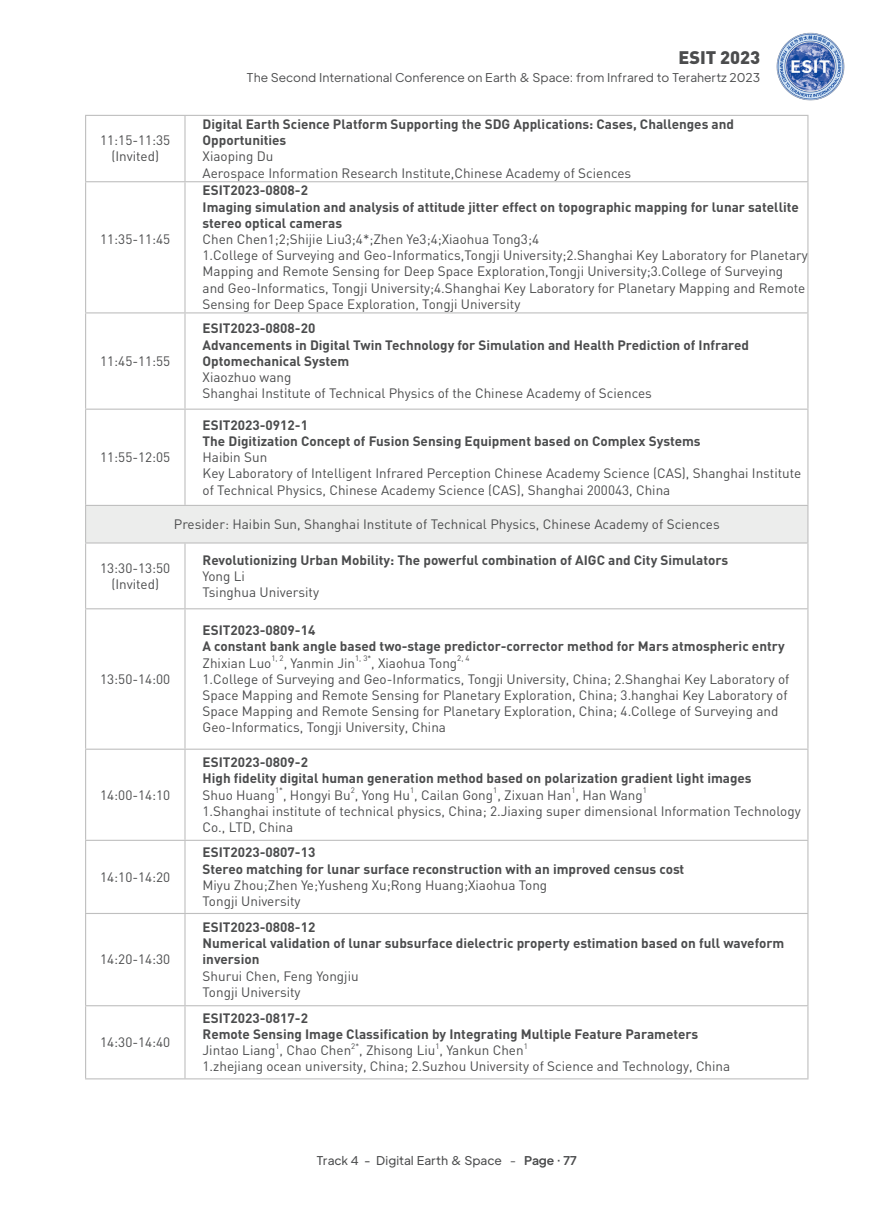
<style>
.page{position:relative;width:893px;height:1212px;background:#fff}
.page>*{position:absolute;margin:0;border:0;box-sizing:border-box;transform-origin:0 0}
.t1{font:900 18px "DIN";color:#4b4c4d}
.t2{font:13.5px/16.2px "DIN";color:#4b4c4d}
.t3{font:700 13.5px/16.2px "DIN";color:#4b4c4d}
.t4{font:300 12px "Plus Jakarta Text";color:#4b4c4d}
.t5{font:12px "Plus Jakarta Text";color:#4b4c4d}
.t6{font:7.8px "DIN";color:#4b4c4d}
.s1{font-weight:400}
.s2{font-weight:300}
.s3{font-weight:700}
</style>
<div class="page">
<img style="left:776px;top:32px;width:69px;height:69px">
<div style="left:86px;top:505px;width:722px;height:38px;background:#ecedec"></div>
<hr style="left:85px;top:116px;width:1px;height:65px;background:#bfbfbf">
<hr style="left:85px;top:182px;width:1px;height:130px;background:#bfbfbf">
<hr style="left:85px;top:313px;width:1px;height:96px;background:#bfbfbf">
<hr style="left:85px;top:410px;width:1px;height:95px;background:#bfbfbf">
<hr style="left:85px;top:506px;width:1px;height:36px;background:#bfbfbf">
<hr style="left:85px;top:543px;width:1px;height:65px;background:#bfbfbf">
<hr style="left:85px;top:609px;width:1px;height:140px;background:#bfbfbf">
<hr style="left:85px;top:750px;width:1px;height:90px;background:#bfbfbf">
<hr style="left:85px;top:841px;width:1px;height:72px;background:#bfbfbf">
<hr style="left:85px;top:914px;width:1px;height:91px;background:#bfbfbf">
<hr style="left:184px;top:116px;width:2px;height:65px;background:#bfbfbf">
<hr style="left:807px;top:116px;width:1px;height:65px;background:#bfbfbf">
<hr style="left:184px;top:182px;width:2px;height:130px;background:#bfbfbf">
<hr style="left:807px;top:182px;width:1px;height:130px;background:#bfbfbf">
<hr style="left:184px;top:313px;width:2px;height:96px;background:#bfbfbf">
<hr style="left:807px;top:313px;width:1px;height:96px;background:#bfbfbf">
<hr style="left:184px;top:410px;width:2px;height:95px;background:#bfbfbf">
<hr style="left:807px;top:410px;width:1px;height:95px;background:#bfbfbf">
<hr style="left:807px;top:506px;width:1px;height:36px;background:#bfbfbf">
<hr style="left:184px;top:543px;width:2px;height:65px;background:#bfbfbf">
<hr style="left:807px;top:543px;width:1px;height:65px;background:#bfbfbf">
<hr style="left:184px;top:609px;width:2px;height:140px;background:#bfbfbf">
<hr style="left:807px;top:609px;width:1px;height:140px;background:#bfbfbf">
<hr style="left:184px;top:750px;width:2px;height:90px;background:#bfbfbf">
<hr style="left:807px;top:750px;width:1px;height:90px;background:#bfbfbf">
<hr style="left:184px;top:841px;width:2px;height:72px;background:#bfbfbf">
<hr style="left:807px;top:841px;width:1px;height:72px;background:#bfbfbf">
<hr style="left:184px;top:914px;width:2px;height:91px;background:#bfbfbf">
<hr style="left:807px;top:914px;width:1px;height:91px;background:#bfbfbf">
<hr style="left:85px;top:115px;width:100px;height:1px;background:#bfbfbf">
<hr style="left:185px;top:115px;width:623px;height:1px;background:#bfbfbf">
<hr style="left:85px;top:181px;width:100px;height:1px;background:#bfbfbf">
<hr style="left:185px;top:181px;width:623px;height:1px;background:#bfbfbf">
<hr style="left:85px;top:312px;width:100px;height:1px;background:#bfbfbf">
<hr style="left:185px;top:312px;width:623px;height:1px;background:#bfbfbf">
<hr style="left:85px;top:409px;width:100px;height:1px;background:#bfbfbf">
<hr style="left:185px;top:409px;width:623px;height:1px;background:#bfbfbf">
<hr style="left:85px;top:505px;width:100px;height:1px;background:#bfbfbf">
<hr style="left:185px;top:505px;width:623px;height:1px;background:#bfbfbf">
<hr style="left:85px;top:542px;width:100px;height:1px;background:#bfbfbf">
<hr style="left:185px;top:542px;width:623px;height:1px;background:#bfbfbf">
<hr style="left:85px;top:608px;width:100px;height:1px;background:#bfbfbf">
<hr style="left:185px;top:608px;width:623px;height:1px;background:#bfbfbf">
<hr style="left:85px;top:749px;width:100px;height:1px;background:#bfbfbf">
<hr style="left:185px;top:749px;width:623px;height:1px;background:#bfbfbf">
<hr style="left:85px;top:840px;width:100px;height:1px;background:#bfbfbf">
<hr style="left:185px;top:840px;width:623px;height:1px;background:#bfbfbf">
<hr style="left:85px;top:913px;width:100px;height:1px;background:#bfbfbf">
<hr style="left:185px;top:913px;width:623px;height:1px;background:#bfbfbf">
<hr style="left:85px;top:1006px;width:1px;height:72px;background:#bfbfbf">
<hr style="left:85px;top:1005px;width:100px;height:1px;background:#bfbfbf">
<hr style="left:185px;top:1005px;width:623px;height:1px;background:#bfbfbf">
<hr style="left:184px;top:1006px;width:2px;height:72px;background:#bfbfbf">
<hr style="left:807px;top:1006px;width:1px;height:72px;background:#bfbfbf">
<hr style="left:85px;top:1078px;width:100px;height:1px;background:#bfbfbf">
<hr style="left:185px;top:1078px;width:623px;height:1px;background:#bfbfbf">
<p class="t2" style="left:100px;top:132px;width:72px;text-align:center">11:15-11:35 (Invited)</p>
<p class="t2" style="left:100px;top:231px;width:72px">11:35-11:45</p>
<p class="t2" style="left:100px;top:353px;width:72px">11:45-11:55</p>
<h1 class="t1" style="left:678px;top:46px;width:83px">ESIT 2023</h1>
<p class="t4" style="left:247px;top:70px;width:515px">The Second International Conference on Earth &amp; Space: from Infrared to Terahertz 2023</p>
<p class="t3" style="left:203px;top:115px;width:533px">Digital Earth Science Platform Supporting the SDG Applications: Cases, Challenges and<br>Opportunities</p>
<p class="t2" style="left:203px;top:148px;width:72px">Xiaoping Du</p>
<p class="t2" style="left:203px;top:164px;width:430px">Aerospace Information Research Institute,Chinese Academy of Sciences</p>
<p class="t3" style="left:203px;top:182px;width:107px">ESIT2023-0808-2</p>
<p class="t3" style="left:203px;top:198px;width:598px">Imaging simulation and analysis of attitude jitter effect on topographic mapping for lunar satellite stereo optical cameras</p>
<p class="t2" style="left:203px;top:231px;width:338px">Chen Chen1;2;Shijie Liu3;4*;Zhen Ye3;4;Xiaohua Tong3;4</p>
<p class="t2" style="left:203px;top:247px;width:607px">1.College of Surveying and Geo-Informatics,Tongji University;2.Shanghai Key Laboratory for Planetary Mapping and Remote Sensing for Deep Space Exploration,Tongji University;3.College of Surveying and Geo-Informatics, Tongji University;4.Shanghai Key Laboratory for Planetary Mapping and Remote Sensing for Deep Space Exploration, Tongji University</p>
<p class="t3" style="left:203px;top:320px;width:114px">ESIT2023-0808-20</p>
<p class="t3" style="left:203px;top:336px;width:548px">Advancements in Digital Twin Technology for Simulation and Health Prediction of Infrared<br>Optomechanical System</p>
<p class="t2" style="left:203px;top:369px;width:90px">Xiaozhuo wang</p>
<p class="t2" style="left:203px;top:385px;width:451px">Shanghai Institute of Technical Physics of the Chinese Academy of Sciences</p>
<p class="t3" style="left:203px;top:416px;width:107px">ESIT2023-0912-1</p>
<p class="t3" style="left:203px;top:432px;width:500px">The Digitization Concept of Fusion Sensing Equipment based on Complex Systems</p>
<p class="t2" style="left:203px;top:449px;width:66px">Haibin Sun</p>
<p class="t2" style="left:203px;top:465px;width:600px">Key Laboratory of Intelligent Infrared Perception Chinese Academy Science (CAS), Shanghai Institute of Technical Physics, Chinese Academy Science (CAS), Shanghai 200043, China</p>
<p class="t2" style="left:174px;top:516px;width:547px">Presider: Haibin Sun, Shanghai Institute of Technical Physics, Chinese Academy of Sciences</p>
<p class="t2" style="left:100px;top:449px;width:72px">11:55-12:05</p>
<p class="t2" style="left:100px;top:559px;width:72px;text-align:center">13:30-13:50 (Invited)</p>
<p class="t3" style="left:203px;top:551px;width:527px">Revolutionizing Urban Mobility: The powerful combination of AIGC and City Simulators<br><span class="s1">Yong Li<br>Tsinghua University</span></p>
<p class="t2" style="left:100px;top:670px;width:72px">13:50-14:00</p>
<p class="t2" style="left:100px;top:786px;width:72px">14:00-14:10</p>
<p class="t2" style="left:100px;top:868px;width:72px">14:10-14:20</p>
<p class="t2" style="left:100px;top:951px;width:72px">14:20-14:30</p>
<p class="t2" style="left:100px;top:1034px;width:72px">14:30-14:40</p>
<p class="t3" style="left:203px;top:622px;width:584px">ESIT2023-0809-14<br>A constant bank angle based two-stage predictor-corrector method for Mars atmospheric entry<br><span class="s1">Zhixian Luo</span></p>
<p class="t6" style="left:271px;top:653px;width:14px">1, 2</p>
<p class="t2" style="left:284px;top:654px;width:73px">, Yanmin Jin</p>
<p class="t6" style="left:355px;top:653px;width:17px">1, 3*</p>
<p class="t2" style="left:371px;top:654px;width:88px">, Xiaohua Tong</p>
<p class="t6" style="left:457px;top:653px;width:14px">2, 4</p>
<p class="t2" style="left:203px;top:670px;width:588px">1.College of Surveying and Geo-Informatics, Tongji University, China; 2.Shanghai Key Laboratory of Space Mapping and Remote Sensing for Planetary Exploration, China; 3.hanghai Key Laboratory of Space Mapping and Remote Sensing for Planetary Exploration, China; 4.College of Surveying and Geo-Informatics, Tongji University, China</p>
<p class="t3" style="left:203px;top:753px;width:551px">ESIT2023-0809-2<br>High fidelity digital human generation method based on polarization gradient light images<br><span class="s1">Shuo Huang</span></p>
<p class="t6" style="left:351px;top:785px;width:6px">2</p>
<p class="t6" style="left:410px;top:785px;width:6px">1</p>
<p class="t6" style="left:493px;top:785px;width:6px">1</p>
<p class="t6" style="left:571px;top:785px;width:6px">1</p>
<p class="t6" style="left:643px;top:785px;width:6px">1</p>
<p class="t2" style="left:203px;top:802px;width:600px">1.Shanghai institute of technical physics, China; 2.Jiaxing super dimensional Information Technology<br>Co., LTD, China</p>
<p class="t6" style="left:275px;top:785px;width:9px">1*</p>
<p class="t2" style="left:283px;top:786px;width:361px">, Hongyi Bu , Yong Hu , Cailan Gong , Zixuan Han , Han Wang</p>
<p class="t3" style="left:203px;top:844px;width:483px">ESIT2023-0807-13<br>Stereo matching for lunar surface reconstruction with an improved census cost <span class="s1">Miyu Zhou;Zhen Ye;Yusheng Xu;Rong Huang;Xiaohua Tong<br>Tongji University</span></p>
<p class="t3" style="left:203px;top:918px;width:583px">ESIT2023-0808-12<br>Numerical validation of lunar subsurface dielectric property estimation based on full waveform inversion<br><span class="s1">Shurui Chen, Feng Yongjiu<br>Tongji University</span></p>
<p class="t3" style="left:203px;top:1009px;width:497px">ESIT2023-0817-2<br>Remote Sensing Image Classification by Integrating Multiple Feature Parameters<br><span class="s1">Jintao Liang , Chao Chen</span></p>
<p class="t6" style="left:275px;top:1041px;width:6px">1</p>
<p class="t6" style="left:351px;top:1041px;width:9px">2*</p>
<p class="t2" style="left:359px;top:1042px;width:166px">, Zhisong Liu , Yankun Chen</p>
<p class="t6" style="left:435px;top:1041px;width:6px">1</p>
<p class="t6" style="left:524px;top:1041px;width:6px">1</p>
<p class="t2" style="left:203px;top:1058px;width:529px">1.zhejiang ocean university, China; 2.Suzhou University of Science and Technology, China</p>
<p class="t5" style="left:316px;top:1152px;width:262px">Track 4 - Digital Earth &amp; Space <span class="s2">-</span> <span class="s3">Page · 77</span></p>
</div>
